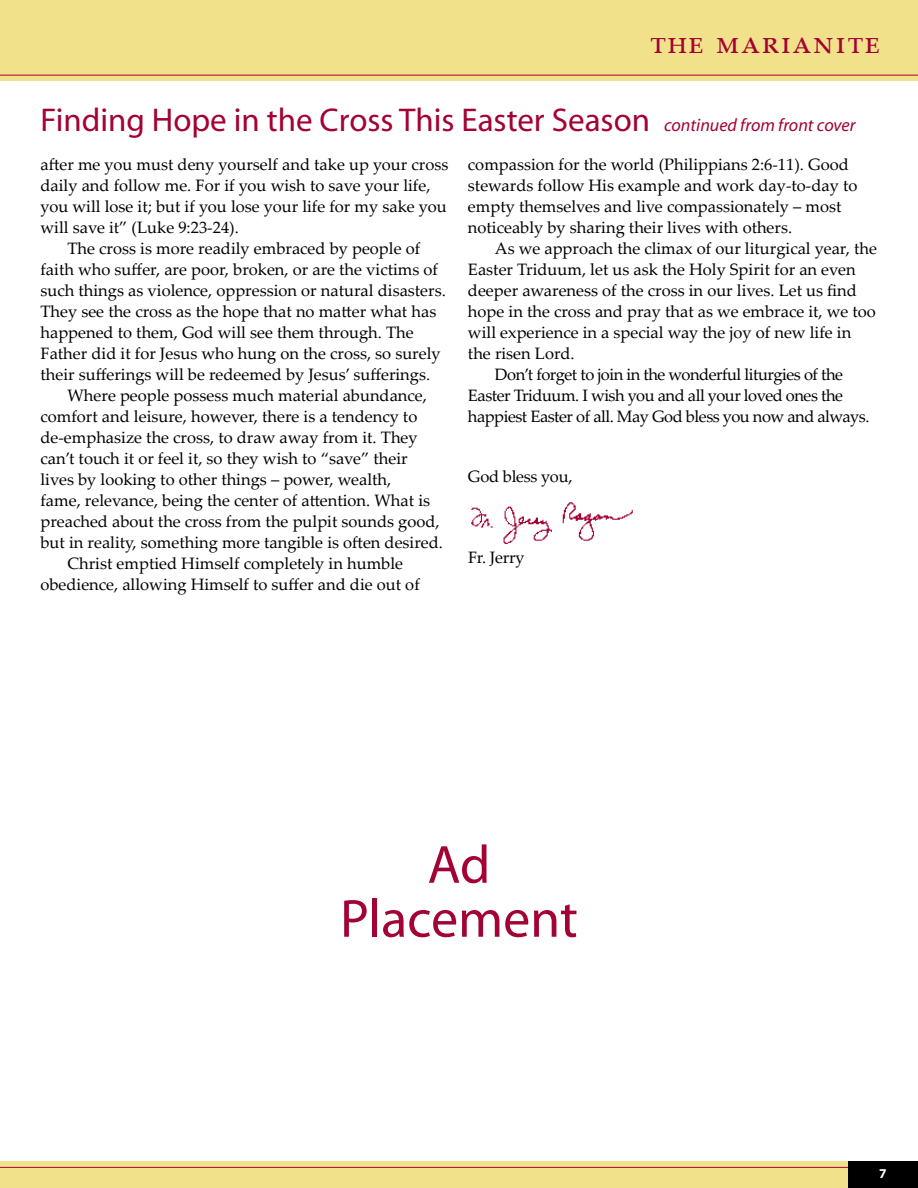
<style>
.page{position:relative;width:918px;height:1188px;background:#fff}
.page>*{position:absolute;margin:0;border:0;box-sizing:border-box;transform-origin:0 0}
.t1{font:54px/54px "Myriad";color:#a30234;text-align:center}
.t2{font:33px "Myriad";color:#a30234}
.t3{font:33px "Palatino Linotype";color:#a30234}
.t4{font:16.5px/21px "Palatino Linotype";color:#000}
.t5{font:16.5px "Palatino Linotype";letter-spacing:-.03em;color:#000}
.t6{font:700 13.5px "Myriad";color:#fff}
.s1{font-style:italic;font-size:18px}
</style>
<div class="page">
<div style="left:0;top:1161px;width:918px;height:27px;background:#f2e18b"></div>
<hr style="left:0;top:1167px;width:918px;height:1px;background:#a30234">
<div style="left:848px;top:1161px;width:70px;height:27px;background:#000"></div>
<div style="left:0;top:0;width:918px;height:81px;background:#f2e18b"></div>
<hr style="left:0;top:75px;width:918px;height:1px;background:#a30234">
<img style="left:471px;top:502px;width:162px;height:41px">
<h2 class="t3" style="left:650px;top:19px;width:232px">the marianite</h2>
<h2 class="t2" style="left:40px;top:104px;width:816px">Finding Hope in the Cross This Easter Season <span class="s1">continued from front cover</span></h2>
<p class="t4" style="left:40px;top:153px;width:409px">after me you must deny yourself and take up your cross</p>
<p class="t4" style="left:40px;top:174px;width:391px">daily and follow me. For if you wish to save your life,</p>
<p class="t4" style="left:40px;top:195px;width:408px">you will lose it; but if you lose your life for my sake you</p>
<p class="t4" style="left:40px;top:216px;width:200px">will save it” (Luke 9:23-24).</p>
<p class="t4" style="left:67px;top:237px;width:354px">The cross is more readily embraced by people of</p>
<p class="t4" style="left:40px;top:258px;width:399px">faith who suffer, are poor, broken, or are the victims of</p>
<p class="t4" style="left:40px;top:279px;width:407px">such things as violence, oppression or natural disasters.</p>
<p class="t4" style="left:40px;top:300px;width:397px">They see the cross as the hope that no matter what has</p>
<p class="t4" style="left:40px;top:321px;width:375px">happened to them, God will see them through. The</p>
<p class="t4" style="left:40px;top:342px;width:402px">Father did it for Jesus who hung on the cross, so surely</p>
<p class="t4" style="left:40px;top:363px;width:391px">their sufferings will be redeemed by Jesus’ sufferings.</p>
<p class="t4" style="left:67px;top:384px;width:361px">Where people possess much material abundance,</p>
<p class="t4" style="left:40px;top:405px;width:378px">comfort and leisure, however, there is a tendency to</p>
<p class="t4" style="left:40px;top:426px;width:379px">de-emphasize the cross, to draw away from it. They</p>
<p class="t4" style="left:40px;top:447px;width:369px">can’t touch it or feel it, so they wish to “save” their</p>
<p class="t4" style="left:40px;top:468px;width:352px">lives by looking to other things – power, wealth,</p>
<p class="t4" style="left:40px;top:489px;width:391px">fame, relevance, being the center of attention. What is</p>
<p class="t4" style="left:40px;top:510px;width:401px">preached about the cross from the pulpit sounds good,</p>
<p class="t4" style="left:40px;top:531px;width:404px">but in reality, something more tangible is often desired.</p>
<p class="t4" style="left:67px;top:552px;width:337px">Christ emptied Himself completely in humble</p>
<p class="t4" style="left:40px;top:573px;width:381px">obedience, allowing Himself to suffer and die out of</p>
<p class="t4" style="left:468px;top:153px;width:391px">compassion for the world (Philippians 2:6-11). Good stewards follow His example and work day-to-day to empty themselves and live compassionately – most noticeably by sharing their lives with others.</p>
<p class="t4" style="left:495px;top:237px;width:383px">As we approach the climax of our liturgical year, the</p>
<p class="t4" style="left:468px;top:258px;width:389px">Easter Triduum, let us ask the Holy Spirit for an even</p>
<p class="t4" style="left:468px;top:279px;width:390px">deeper awareness of the cross in our lives. Let us find</p>
<p class="t4" style="left:468px;top:300px;width:409px">hope in the cross and pray that as we embrace it, we too</p>
<p class="t4" style="left:468px;top:321px;width:385px">will experience in a special way the joy of new life in</p>
<p class="t4" style="left:468px;top:342px;width:108px">the risen Lord.</p>
<p class="t5" style="left:495px;top:362px;width:350px">Don’t forget to join in the wonderful liturgies of the</p>
<p class="t5" style="left:468px;top:383px;width:377px">Easter Triduum. I wish you and all your loved ones the</p>
<p class="t5" style="left:468px;top:404px;width:403px">happiest Easter of all. May God bless you now and always.</p>
<p class="t4" style="left:468px;top:466px;width:106px">God bless you,</p>
<p class="t4" style="left:468px;top:547px;width:58px">Fr. Jerry</p>
<h1 class="t1" style="left:340px;top:840px;width:239px">Ad<br>Placement</h1>
<p class="t6" style="left:879px;top:1166px;width:9px">7</p>
</div>
